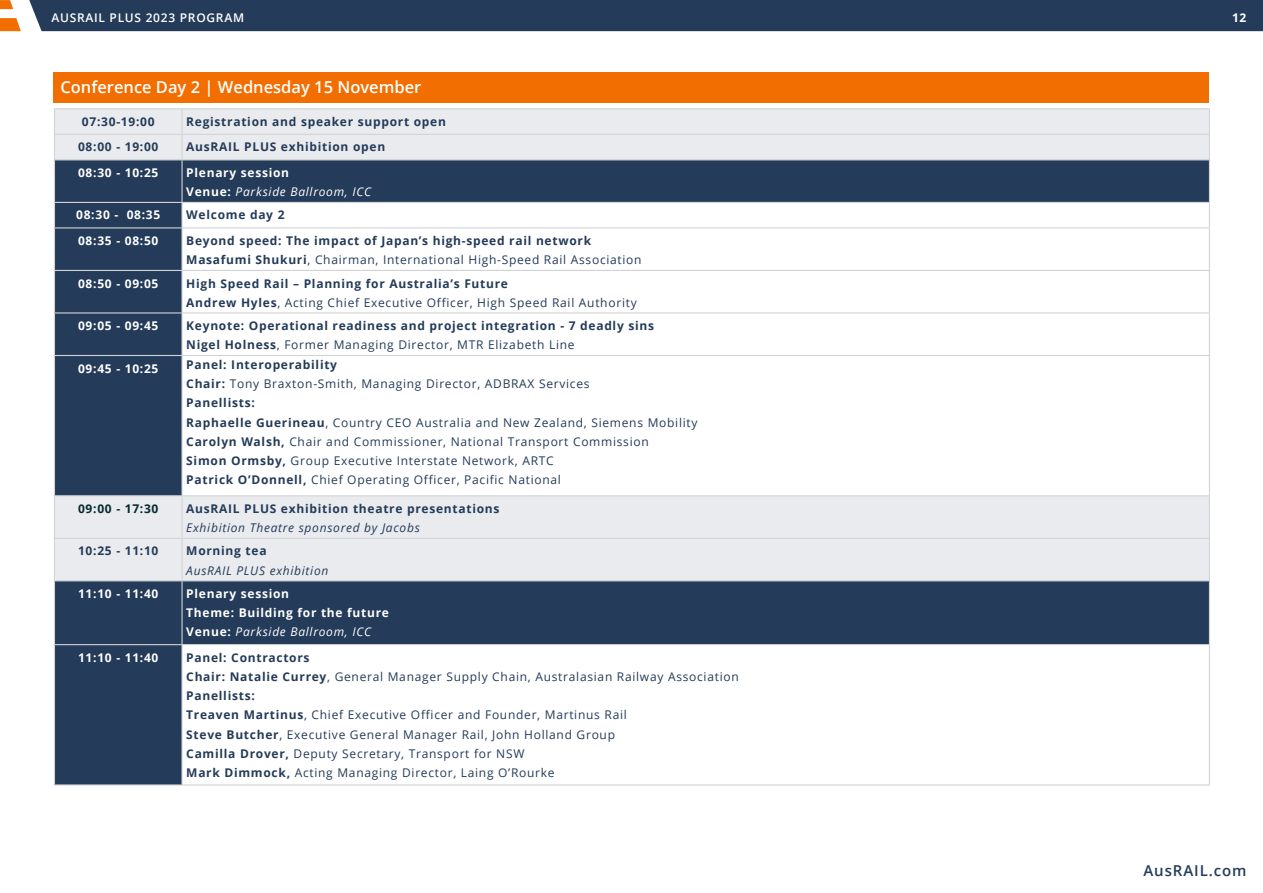
<style>
.page{position:relative;width:1263px;height:893px;background:#fff}
.page>*{position:absolute;margin:0;border:0;box-sizing:border-box;transform-origin:0 0}
.t1{font:600 16.5px "Open Sans";color:#fff}
.t2{font:600 15px "Open Sans";letter-spacing:.06em;color:#243b59}
.t3{font:12px/19.2px "Open Sans";letter-spacing:.06em;color:#243b59}
.t4{font:700 12px/19.2px "Open Sans";letter-spacing:.06em;color:#243b59}
.t5{font:700 12px/19.2px "Open Sans";letter-spacing:.06em;color:#fff}
.t6{font:italic 12px "Open Sans";letter-spacing:.06em;color:#243b59}
.t7{font:600 12px "Open Sans";letter-spacing:.06em;color:#fff}
.t8{font:700 12px "Open Sans";letter-spacing:.06em;color:#052a30}
.s1{font-weight:400;font-style:italic}
.s2{font-weight:400}
.s3{font-weight:700}
</style>
<div class="page">
<div style="left:0;top:0;width:1263px;height:31px;background:#243b59"></div>
<div style="left:55px;top:109px;width:1154px;height:50px;background:#e9ebee"></div>
<div style="left:55px;top:160px;width:1154px;height:42px;background:#243b59"></div>
<svg style="left:55px;top:203px;width:126px;height:581px;background:#41556f"></svg>
<svg style="left:183px;top:496px;width:1026px;height:150px;background:#95a0ae"></svg>
<hr style="left:54px;top:108px;width:128px;height:1px;background:#d1d3d4">
<hr style="left:182px;top:108px;width:1028px;height:1px;background:#d1d3d4">
<hr style="left:181px;top:109px;width:2px;height:25px;background:#d1d3d4">
<hr style="left:54px;top:134px;width:128px;height:1px;background:#d1d3d4">
<svg style="left:54px;top:109px;width:1px;height:50px"></svg>
<hr style="left:182px;top:134px;width:1028px;height:1px;background:#d1d3d4">
<hr style="left:181px;top:135px;width:2px;height:24px;background:#d1d3d4">
<svg style="left:1209px;top:109px;width:1px;height:50px"></svg>
<hr style="left:54px;top:159px;width:128px;height:1px;background:#d1d3d4">
<hr style="left:54px;top:160px;width:1px;height:42px;background:#d1d3d4">
<hr style="left:182px;top:159px;width:1028px;height:1px;background:#d1d3d4">
<hr style="left:181px;top:160px;width:2px;height:42px;background:#d1d3d4">
<hr style="left:1209px;top:160px;width:1px;height:42px;background:#d1d3d4">
<hr style="left:54px;top:202px;width:128px;height:1px;background:#d1d3d4">
<hr style="left:182px;top:202px;width:1028px;height:1px;background:#d1d3d4">
<hr style="left:54px;top:270px;width:128px;height:1px;background:#d1d3d4">
<hr style="left:54px;top:271px;width:1px;height:41px;background:#d1d3d4">
<hr style="left:182px;top:270px;width:1028px;height:1px;background:#d1d3d4">
<hr style="left:181px;top:271px;width:2px;height:41px;background:#d1d3d4">
<hr style="left:1209px;top:271px;width:1px;height:41px;background:#d1d3d4">
<hr style="left:54px;top:312px;width:128px;height:2px;background:#d1d3d4">
<hr style="left:54px;top:314px;width:1px;height:41px;background:#d1d3d4">
<hr style="left:182px;top:312px;width:1028px;height:2px;background:#d1d3d4">
<hr style="left:181px;top:314px;width:2px;height:41px;background:#d1d3d4">
<hr style="left:1209px;top:314px;width:1px;height:41px;background:#d1d3d4">
<hr style="left:54px;top:355px;width:128px;height:1px;background:#d1d3d4">
<hr style="left:54px;top:356px;width:1px;height:139px;background:#d1d3d4">
<hr style="left:182px;top:355px;width:1028px;height:1px;background:#d1d3d4">
<hr style="left:54px;top:495px;width:128px;height:1px;background:#d1d3d4">
<hr style="left:54px;top:496px;width:1px;height:42px;background:#d1d3d4">
<hr style="left:182px;top:495px;width:1028px;height:1px;background:#d1d3d4">
<hr style="left:181px;top:496px;width:2px;height:42px;background:#d1d3d4">
<hr style="left:1209px;top:496px;width:1px;height:42px;background:#d1d3d4">
<hr style="left:54px;top:538px;width:128px;height:1px;background:#d1d3d4">
<hr style="left:54px;top:539px;width:1px;height:41px;background:#d1d3d4">
<hr style="left:182px;top:538px;width:1028px;height:1px;background:#d1d3d4">
<hr style="left:181px;top:539px;width:2px;height:41px;background:#d1d3d4">
<hr style="left:1209px;top:539px;width:1px;height:41px;background:#d1d3d4">
<hr style="left:54px;top:580px;width:128px;height:1px;background:#d1d3d4">
<hr style="left:54px;top:581px;width:1px;height:63px;background:#d1d3d4">
<hr style="left:182px;top:580px;width:1028px;height:1px;background:#d1d3d4">
<hr style="left:181px;top:581px;width:2px;height:63px;background:#d1d3d4">
<hr style="left:1209px;top:581px;width:1px;height:63px;background:#d1d3d4">
<hr style="left:54px;top:644px;width:128px;height:1px;background:#d1d3d4">
<hr style="left:54px;top:645px;width:1px;height:139px;background:#d1d3d4">
<hr style="left:182px;top:644px;width:1028px;height:1px;background:#d1d3d4">
<hr style="left:181px;top:645px;width:2px;height:139px;background:#d1d3d4">
<hr style="left:1209px;top:645px;width:1px;height:139px;background:#d1d3d4">
<svg style="left:54px;top:203px;width:1px;height:24px"></svg>
<hr style="left:181px;top:203px;width:2px;height:24px;background:#d1d3d4">
<svg style="left:1209px;top:203px;width:1px;height:24px"></svg>
<hr style="left:54px;top:227px;width:128px;height:1px;background:#d1d3d4">
<hr style="left:54px;top:228px;width:1px;height:42px;background:#d1d3d4">
<hr style="left:182px;top:227px;width:1028px;height:1px;background:#d1d3d4">
<hr style="left:181px;top:228px;width:2px;height:42px;background:#d1d3d4">
<hr style="left:1209px;top:228px;width:1px;height:42px;background:#d1d3d4">
<hr style="left:181px;top:356px;width:2px;height:139px;background:#d1d3d4">
<hr style="left:1209px;top:356px;width:1px;height:139px;background:#d1d3d4">
<hr style="left:182px;top:784px;width:1028px;height:1px;background:#d1d3d4">
<hr style="left:54px;top:784px;width:128px;height:1px;background:#d1d3d4">
<div style="left:54px;top:72px;width:1155px;height:30px;background:#f26e00"></div>
<p class="t7" style="left:52px;top:9px;width:194px">AUSRAIL PLUS 2023 PROGRAM</p>
<p class="t5" style="left:1232px;top:7px;width:16px">12</p>
<h1 class="t1" style="left:60px;top:76px;width:363px">Conference Day 2 | Wednesday 15 November</h1>
<p class="t4" style="left:82px;top:112px;width:74px">07:30-19:00</p>
<p class="t4" style="left:186px;top:112px;width:261px">Registration and speaker support open</p>
<p class="t4" style="left:78px;top:137px;width:82px">08:00 - 19:00</p>
<p class="t4" style="left:186px;top:137px;width:200px">AusRAIL PLUS exhibition open</p>
<p class="t5" style="left:78px;top:163px;width:82px">08:30 - 10:25</p>
<p class="t5" style="left:186px;top:163px;width:186px">Plenary session<br>Venue: <span class="s1">Parkside Ballroom, ICC</span></p>
<p class="t5" style="left:76px;top:205px;width:86px">08:30 - 08:35</p>
<p class="t4" style="left:186px;top:205px;width:100px">Welcome day 2</p>
<p class="t5" style="left:78px;top:231px;width:82px">08:35 - 08:50</p>
<p class="t4" style="left:186px;top:231px;width:457px">Beyond speed: The impact of Japan’s high-speed rail network<br>Masafumi Shukuri<span class="s2">, Chairman, International High-Speed Rail Association</span></p>
<p class="t5" style="left:78px;top:273px;width:82px">08:50 - 09:05</p>
<p class="t4" style="left:186px;top:273px;width:452px">High Speed Rail – Planning for Australia’s Future<br>Andrew Hyles<span class="s2">, Acting Chief Executive Officer, High Speed Rail Authority</span></p>
<p class="t5" style="left:78px;top:316px;width:82px">09:05 - 09:45</p>
<p class="t4" style="left:186px;top:316px;width:469px">Keynote: Operational readiness and project integration - 7 deadly sins<br>Nigel Holness<span class="s2">, Former Managing Director, MTR Elizabeth Line</span></p>
<p class="t5" style="left:78px;top:358px;width:82px">09:45 - 10:25</p>
<p class="t3" style="left:186px;top:355px;width:513px"><span class="s3">Panel: Interoperability<br>Chair:</span> Tony Braxton-Smith, Managing Director, ADBRAX Services<br><span class="s3">Panellists:<br>Raphaelle Guerineau</span>, Country CEO Australia and New Zealand, Siemens Mobility <span class="s3">Carolyn Walsh,</span> Chair and Commissioner, National Transport Commission<br><span class="s3">Simon Ormsby,</span> Group Executive Interstate Network, ARTC<br><span class="s3">Patrick O’Donnell,</span> Chief Operating Officer, Pacific National</p>
<p class="t8" style="left:78px;top:500px;width:82px">09:00 - 17:30</p>
<p class="t4" style="left:186px;top:499px;width:315px">AusRAIL PLUS exhibition theatre presentations</p>
<p class="t6" style="left:186px;top:519px;width:235px">Exhibition Theatre sponsored by Jacobs</p>
<p class="t4" style="left:78px;top:541px;width:82px">10:25 - 11:10</p>
<p class="t4" style="left:186px;top:541px;width:82px">Morning tea</p>
<p class="t6" style="left:186px;top:562px;width:144px">AusRAIL PLUS exhibition</p>
<p class="t5" style="left:78px;top:584px;width:82px">11:10 - 11:40</p>
<p class="t5" style="left:186px;top:584px;width:204px">Plenary session<br>Theme: Building for the future<br>Venue: <span class="s1">Parkside Ballroom, ICC</span></p>
<p class="t5" style="left:78px;top:647px;width:82px">11:10 - 11:40</p>
<p class="t3" style="left:186px;top:647px;width:554px"><span class="s3">Panel: Contractors<br>Chair: Natalie Currey</span>, General Manager Supply Chain, Australasian Railway Association <span class="s3">Panellists:<br>Treaven Martinus</span>, Chief Executive Officer and Founder, Martinus Rail<br><span class="s3">Steve Butcher</span>, Executive General Manager Rail, John Holland Group<br><span class="s3">Camilla Drover,</span> Deputy Secretary, Transport for NSW<br><span class="s3">Mark Dimmock,</span> Acting Managing Director, Laing O’Rourke</p>
<p class="t2" style="left:1143px;top:860px;width:105px">AusRAIL.com</p>
</div>
